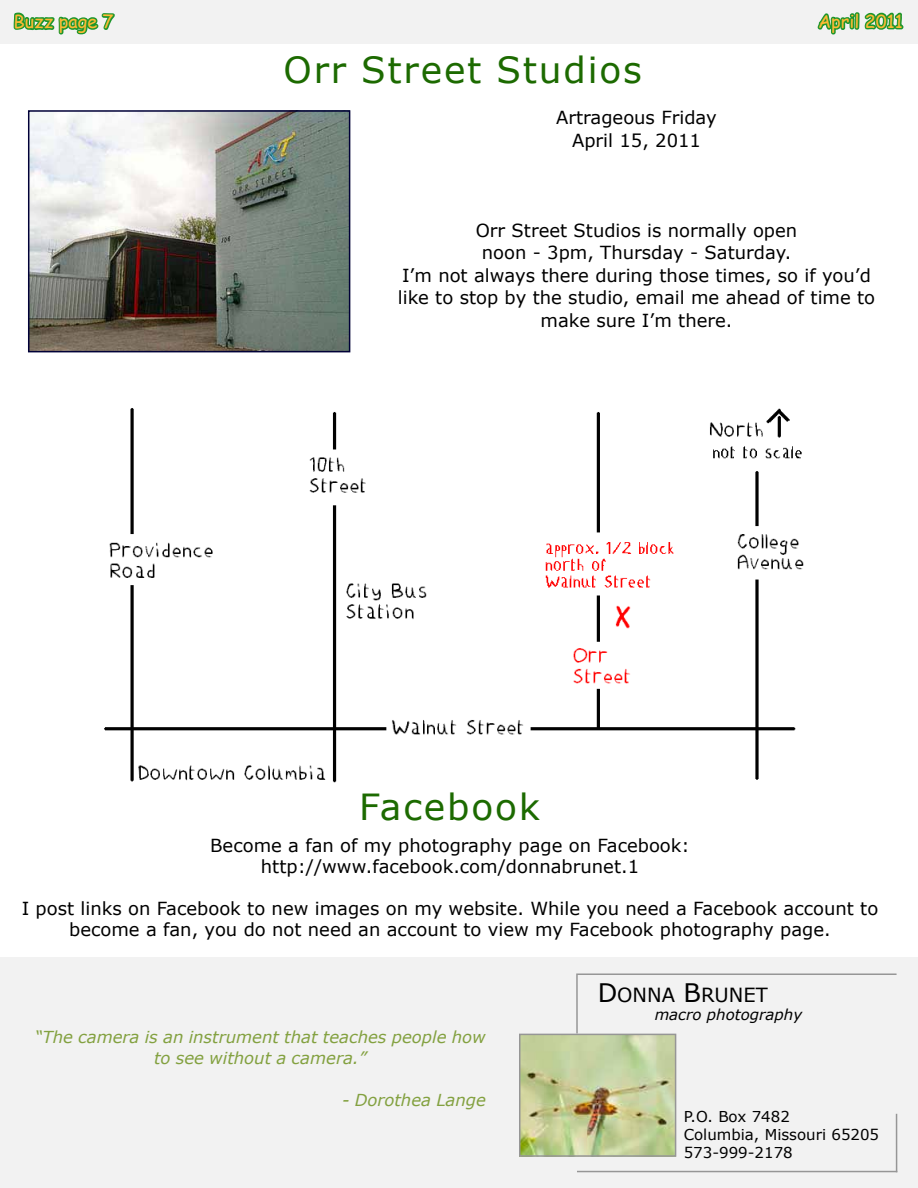
<style>
.page{position:relative;width:918px;height:1188px;background:#fff}
.page>*{position:absolute;margin:0;border:0;box-sizing:border-box;transform-origin:0 0}
.t1{font:36px "Verdana";letter-spacing:.05em;color:#1c6a00}
.t2{font:19.5px "Verdana";color:#000}
.t3{font:18px/22.5px "Verdana";color:#000;text-align:center}
.t4{font:18px "Comic Sans MS";color:#ffba35}
.t5{font:italic 16.5px/21px "Verdana";color:#83a140;text-align:center}
.t6{font:15px/18px "Verdana";color:#000}
.t7{font:italic 15px "Verdana";color:#000}
.s1{font-size:25.5px}
</style>
<div class="page">
<hr style="left:576px;top:975px;width:2px;height:59px;background:#969696">
<hr style="left:576px;top:974px;width:321px;height:1px;background:#969696">
<img style="left:522px;top:1037px;width:151px;height:117px">
<div style="left:519px;top:1034px;width:157px;height:123px;border:2px solid #969696"></div>
<hr style="left:577px;top:1171px;width:320px;height:1px;background:#969696">
<hr style="left:896px;top:1114px;width:1px;height:58px;background:#969696">
<svg style="left:12px;top:0;width:105px;height:37px"></svg>
<svg style="left:816px;top:7px;width:90px;height:30px"></svg>
<img style="left:31px;top:113px;width:316px;height:236px">
<div style="left:28px;top:110px;width:322px;height:242px;border:2px solid #000037"></div>
<img style="left:104px;top:408px;width:700px;height:375px">
<p class="t4" style="left:14px;top:8px;width:102px">Buzz page 7</p>
<p class="t4" style="left:818px;top:8px;width:86px">April 2011</p>
<h1 class="t1" style="left:284px;top:45px;width:360px">Orr Street Studios</h1>
<p class="t3" style="left:556px;top:106px;width:162px">Artrageous Friday<br>April 15, 2011</p>
<p class="t3" style="left:398px;top:219px;width:479px">Orr Street Studios is normally open<br>noon - 3pm, Thursday - Saturday.<br>I’m not always there during those times, so if you’d like to stop by the studio, email me ahead of time to make sure I’m there.</p>
<h1 class="t1" style="left:359px;top:782px;width:182px">Facebook</h1>
<p class="t3" style="left:210px;top:834px;width:481px;line-height:21px">Become a fan of my photography page on Facebook: http://www.facebook.com/donnabrunet.1</p>
<p class="t3" style="left:22px;top:897px;width:858px;line-height:21px">I post links on Facebook to new images on my website. While you need a Facebook account to become a fan, you do not need an account to view my Facebook photography page.</p>
<p class="t5" style="left:35px;top:1027px;width:452px">“The camera is an instrument that teaches people how to see without a camera.”</p>
<p class="t5" style="left:342px;top:1090px;width:145px">- Dorothea Lange</p>
<p class="t2" style="left:598px;top:982px;width:172px"><span class="s1">D</span>ONNA <span class="s1">B</span>RUNET</p>
<p class="t7" style="left:655px;top:1004px;width:149px">macro photography</p>
<p class="t6" style="left:684px;top:1107px;width:197px">P.O. Box 7482<br>Columbia, Missouri 65205<br>573-999-2178</p>
</div>
